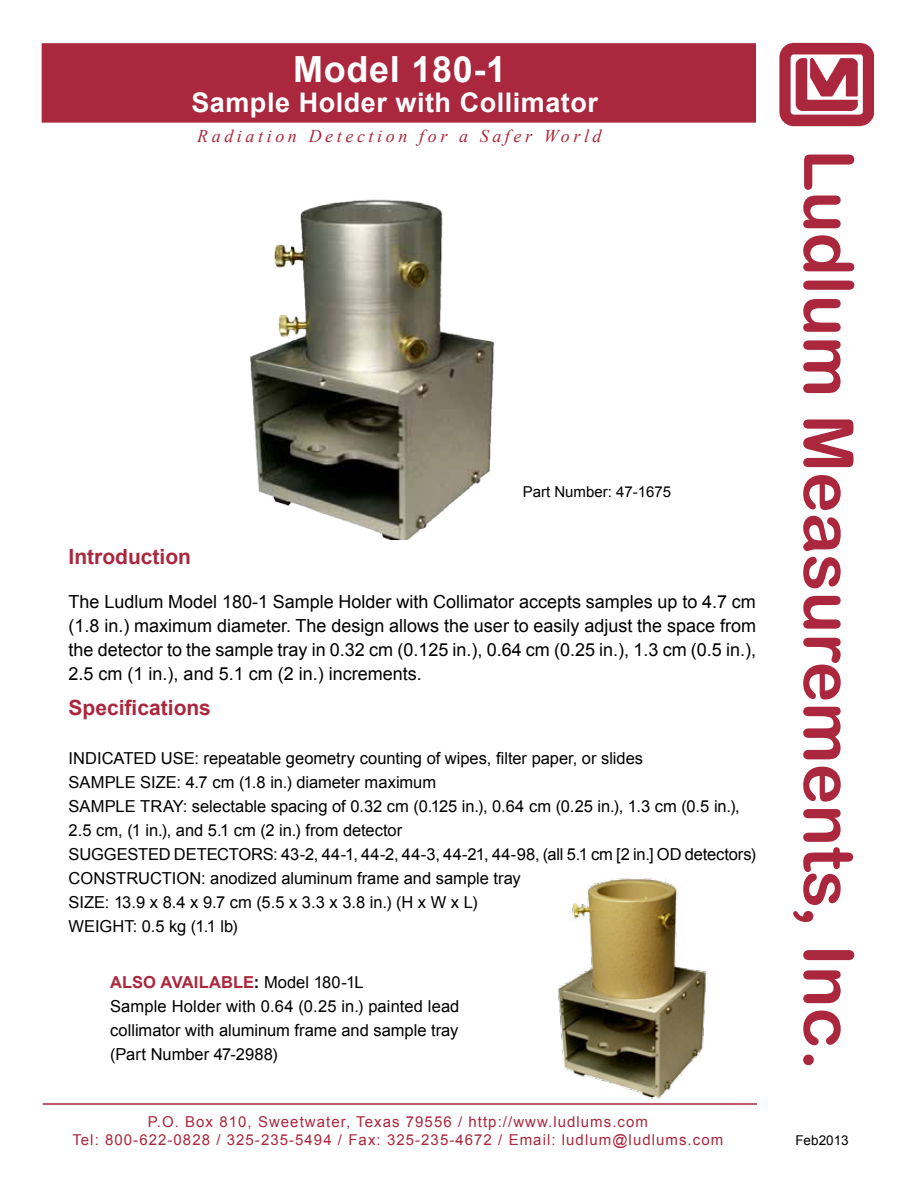
<style>
.page{position:relative;width:918px;height:1188px;background:#fff}
.page>*{position:absolute;margin:0;border:0;box-sizing:border-box;transform-origin:0 0}
.t1{font:69px "Arial Rounded MT Bold";color:#aa273d}
.t2{font:700 36px "Arial";letter-spacing:.02em;color:#fff}
.t3{font:700 27px "Arial";letter-spacing:.02em;color:#fff}
.t4{font:700 21px "Arial";color:#aa273d}
.t5{font:18px/24px "Arial";color:#000;text-align:justify}
.t6{font:italic 18px "Times New Roman";letter-spacing:.2em;color:#aa273d}
.t7{font:16.5px/24px "Arial";color:#000}
.t8{font:15px/18px "Arial";letter-spacing:.07em;color:#aa273d;text-align:center}
.t9{font:15px "Arial";color:#000}
.t10{font:13.5px "Arial";color:#000}
.s1{font-weight:700;color:#aa273d}
.s2{font-weight:700}
.s3{font-size:72px}
</style>
<div class="page">
<img style="left:779px;top:42px;width:96px;height:85px">
<hr style="left:43px;top:1103px;width:714px;height:2px;background:#aa273d">
<img style="left:250px;top:199px;width:245px;height:341px">
<img style="left:545px;top:878px;width:173px;height:227px">
<div style="left:42px;top:43px;width:714px;height:80px;background:#aa273d;border:2px solid #aa273d"></div>
<h2 class="t2" style="left:293px;top:46px;width:215px">Model 180-1</h2>
<h3 class="t3" style="left:191px;top:85px;width:408px">Sample Holder with Collimator</h3>
<p class="t6" style="left:197px;top:123px;width:406px">Radiation Detection for a Safer World</p>
<p class="t9" style="left:523px;top:482px;width:150px">Part Number: 47-1675</p>
<p class="t4" style="left:69px;top:543px;width:124px">Introduction</p>
<p class="t5" style="left:69px;top:590px;width:689px">The Ludlum Model 180-1 Sample Holder with Collimator accepts samples up to 4.7 cm (1.8 in.) maximum diameter. The design allows the user to easily adjust the space from the detector to the sample tray in 0.32 cm (0.125 in.), 0.64 cm (0.25 in.), 1.3 cm (0.5 in.), 2.5 cm (1 in.), and 5.1 cm (2 in.) increments.</p>
<p class="t4" style="left:69px;top:694px;width:144px">Specifications</p>
<p class="t7" style="left:69px;top:747px;width:689px">INDICATED USE: repeatable geometry counting of wipes, filter paper, or slides<br>SAMPLE SIZE: 4.7 cm (1.8 in.) diameter maximum<br>SAMPLE TRAY: selectable spacing of 0.32 cm (0.125 in.), 0.64 cm (0.25 in.), 1.3 cm (0.5 in.), 2.5 cm, (1 in.), and 5.1 cm (2 in.) from detector<br>SUGGESTED DETECTORS: 43-2, 44-1, 44-2, 44-3, 44-21, 44-98, (all 5.1 cm [2 in.] OD detectors)<br>CONSTRUCTION: anodized aluminum frame and sample tray<br>SIZE: 13.9 x 8.4 x 9.7 cm (5.5 x 3.3 x 3.8 in.) (H x W x L)<br>WEIGHT: 0.5 kg (1.1 lb)</p>
<p class="t7" style="left:110px;top:970px;width:351px"><span class="s1">ALSO AVAILABLE</span><span class="s2">:</span> Model 180-1L<br>Sample Holder with 0.64 (0.25 in.) painted lead collimator with aluminum frame and sample tray (Part Number 47-2988)</p>
<p class="t8" style="left:72px;top:1113px;width:652px">P.O. Box 810, Sweetwater, Texas 79556 / http://www.ludlums.com<br>Tel: 800-622-0828 / 325-235-5494 / Fax: 325-235-4672 / Email: ludlum@ludlums.com</p>
<h1 class="t1" style="left:869px;top:149px;width:923px;rotate:90deg">Ludlum Measurements, Inc<span class="s3">.</span></h1>
<p class="t10" style="left:795px;top:1132px;width:55px">Feb2013</p>
</div>
